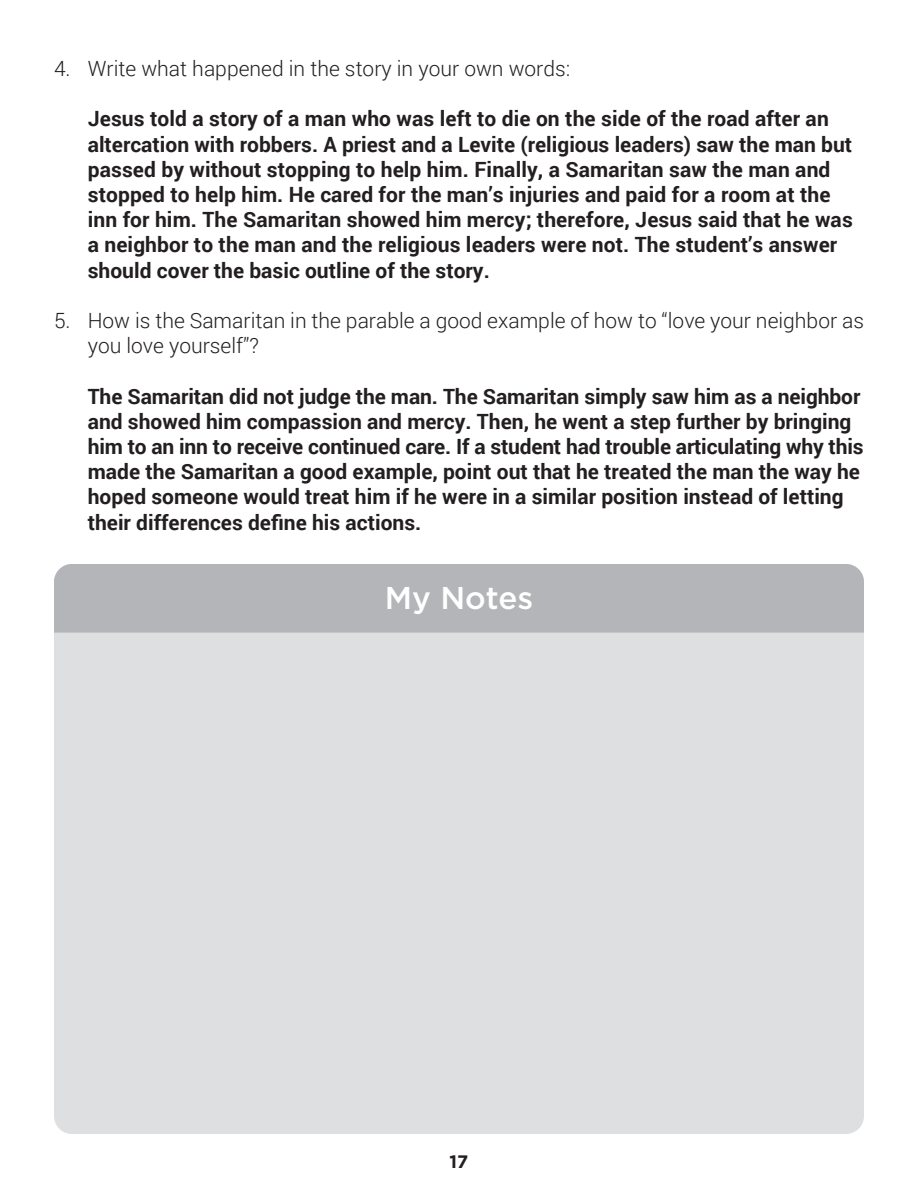
<style>
.page{position:relative;width:918px;height:1188px;background:#fff}
.page>*{position:absolute;margin:0;border:0;box-sizing:border-box;transform-origin:0 0}
.t1{font:500 31.5px "Gotham";color:#fff}
.t2{font:700 21px/25.2px "Roboto";color:#231f20}
.t3{font:300 21px/25.2px "Roboto";color:#231f20}
.t4{font:700 18px "Gotham";color:#231f20}
</style>
<div class="page">
<div style="left:54px;top:564px;width:810px;height:570px;background:#dedfe1;border-radius:18px"></div>
<div style="left:54px;top:564px;width:810px;height:69px;background:#b4b5b8"></div>
<p class="t3" style="left:54px;top:55px;width:518px">4. Write what happened in the story in your own words:</p>
<p class="t2" style="left:88px;top:106px;width:767px">Jesus told a story of a man who was left to die on the side of the road after an altercation with robbers. A priest and a Levite (religious leaders) saw the man but passed by without stopping to help him. Finally, a Samaritan saw the man and stopped to help him. He cared for the man’s injuries and paid for a room at the inn for him. The Samaritan showed him mercy; therefore, Jesus said that he was a neighbor to the man and the religious leaders were not. The student’s answer should cover the basic outline of the story.</p>
<p class="t3" style="left:88px;top:307px;width:778px;text-indent:-34px">5. How is the Samaritan in the parable a good example of how to “love your neighbor as you love yourself”?</p>
<p class="t2" style="left:88px;top:383px;width:777px">The Samaritan did not judge the man. The Samaritan simply saw him as a neighbor and showed him compassion and mercy. Then, he went a step further by bringing him to an inn to receive continued care. If a student had trouble articulating why this made the Samaritan a good example, point out that he treated the man the way he hoped someone would treat him if he were in a similar position instead of letting their differences define his actions.</p>
<p class="t1" style="left:385px;top:578px;width:150px">My Notes</p>
<p class="t4" style="left:450px;top:1149px;width:20px">17</p>
</div>
